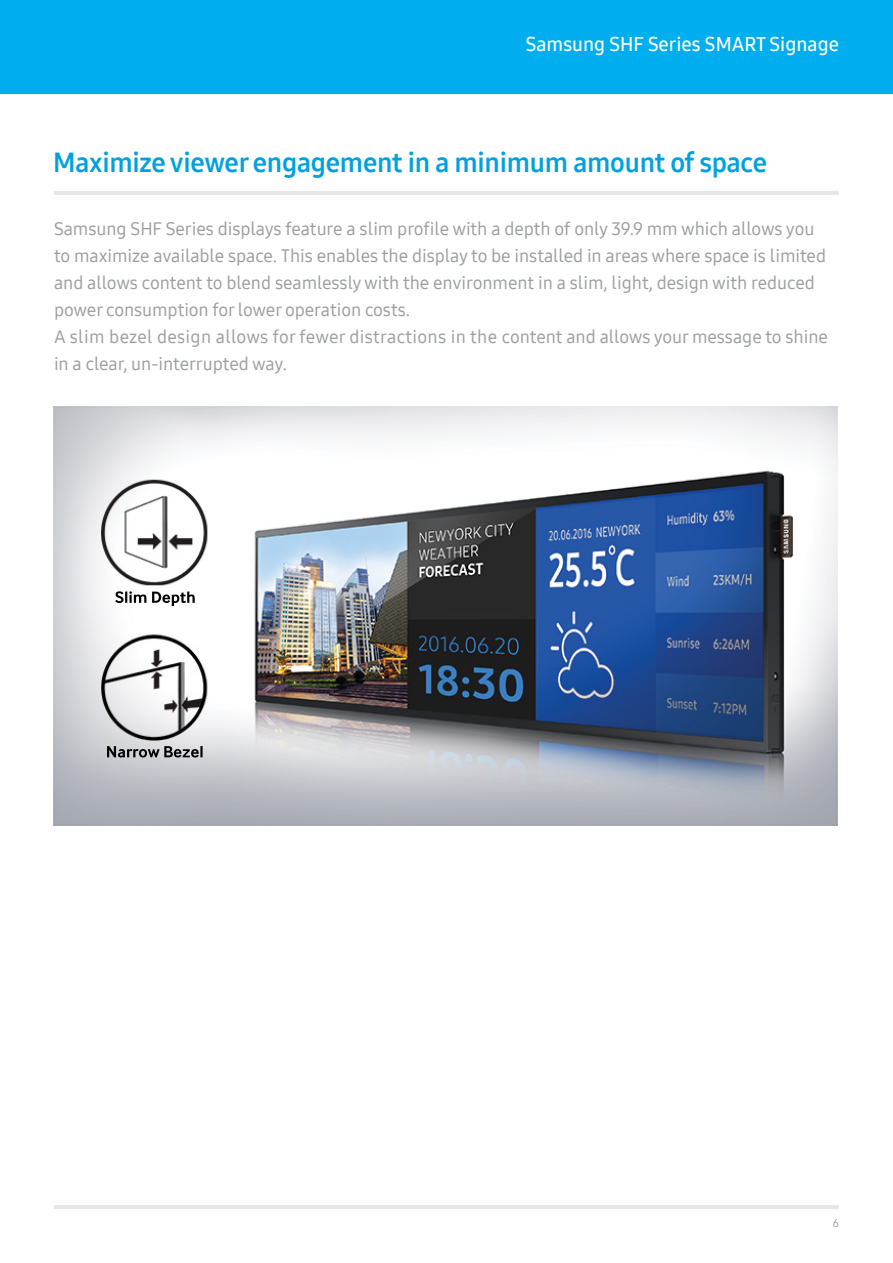
<style>
.page{position:relative;width:893px;height:1263px;background:#fff}
.page>*{position:absolute;margin:0;border:0;box-sizing:border-box;transform-origin:0 0}
.t1{font:27px "Samsung One 700";letter-spacing:-.01em;color:#00a1df}
.t2{font:19.5px "Samsung One 600";color:#fff}
.t3{font:18px/27px "Samsung One 500";letter-spacing:-.005em;color:#9c9ea1}
.t4{font:11.25px "Samsung One 400";color:#939598}
</style>
<div class="page">
<div style="left:0;top:0;width:893px;height:94px;background:#00aeef"></div>
<hr style="left:54px;top:1206px;width:785px;height:3px;background:#e6e7e8">
<img style="left:53px;top:406px;width:785px;height:419px">
<img style="left:107px;top:746px;width:96px;height:11px">
<img style="left:115px;top:591px;width:80px;height:15px">
<hr style="left:54px;top:191px;width:785px;height:3px;background:#e6e7e8">
<p class="t2" style="left:526px;top:31px;width:315px">Samsung SHF Series SMART Signage</p>
<h1 class="t1" style="left:53px;top:145px;width:715px">Maximize viewer engagement in a minimum amount of space</h1>
<p class="t3" style="left:54px;top:215px;width:775px">Samsung SHF Series displays feature a slim profile with a depth of only 39.9 mm which allows you to maximize available space. This enables the display to be installed in areas where space is limited and allows content to blend seamlessly with the environment in a slim, light, design with reduced power consumption for lower operation costs.<br>A slim bezel design allows for fewer distractions in the content and allows your message to shine in a clear, un-interrupted way.</p>
<p class="t4" style="left:833px;top:1215px;width:8px">6</p>
</div>
